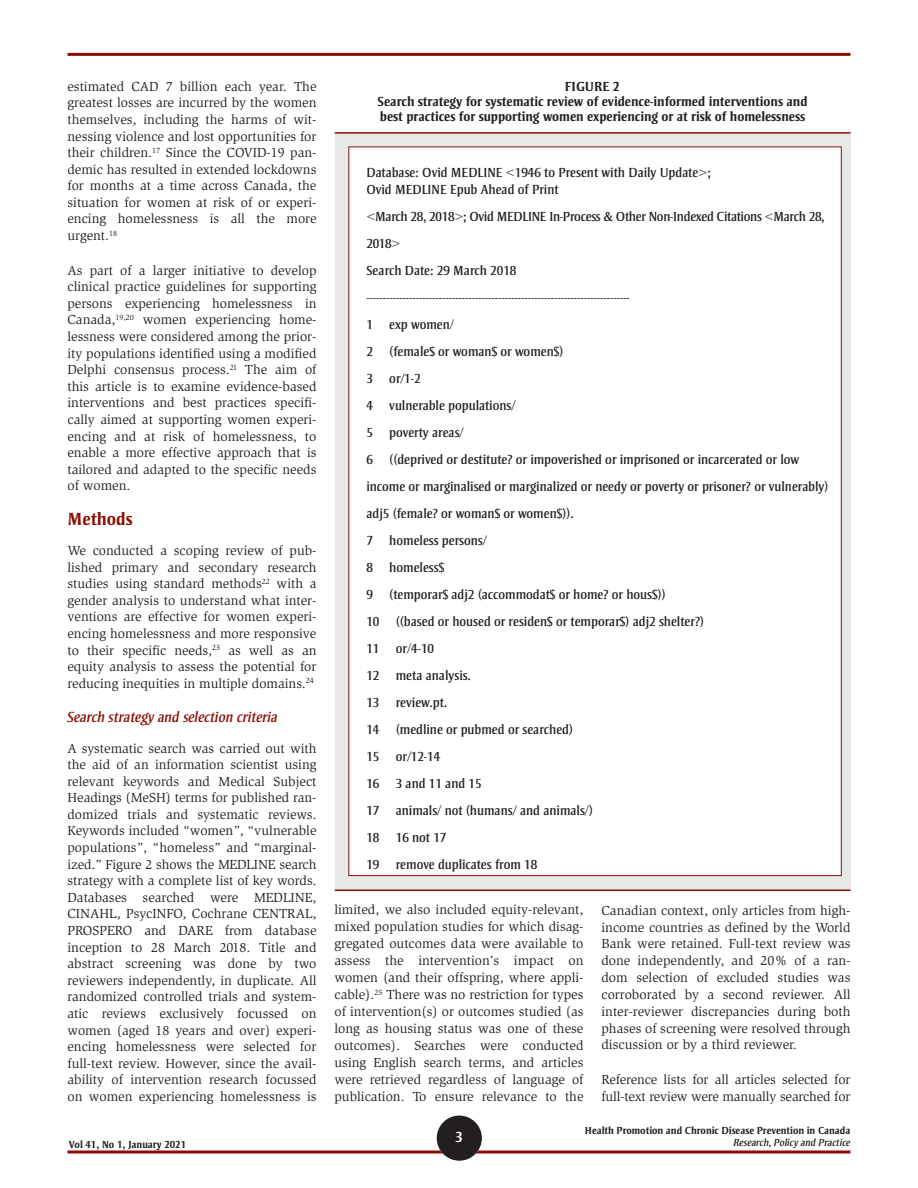
<style>
.page{position:relative;width:918px;height:1188px;background:#fff}
.page>*{position:absolute;margin:0;border:0;box-sizing:border-box;transform-origin:0 0}
.t1{font:700 18px "Strayhorn MT Std";color:#8c0f05}
.t2{font:italic 15px "Strayhorn MT Std";color:#8c0f05}
.t3{font:700 15px "Strayhorn MT Std";color:#fff}
.BODY{font:13.5px/16.6px "Slimbach Std";color:#231f20;text-align:justify}
.t4{font:13.5px/27px "Strayhorn MT Std";color:#231f20}
.Tableau_titre{font:700 13.5px/15px "Strayhorn MT Std";color:#231f20}
.t5{font:13.5px/27px "Strayhorn MT Std";letter-spacing:-.02em;color:#231f20}
.t6{font:700 10.5px "Strayhorn MT Std";color:#231f20}
.t7{font:italic 10.5px "Strayhorn MT Std";color:#231f20}
</style>
<div class="page">
<svg style="left:68px;top:1150px;width:782px;height:4px;background:#a84a43"></svg>
<hr style="left:68px;top:53px;width:782px;height:3px;background:#8c0f05">
<div style="left:437px;top:1116px;width:45px;height:45px;background:#231f20;border-radius:50%"></div>
<div style="left:335px;top:133px;width:515px;height:758px;background:#e7e8e8"></div>
<hr style="left:335px;top:132px;width:515px;height:2px;background:#8c0f05">
<hr style="left:335px;top:889px;width:515px;height:2px;background:#8c0f05">
<div style="left:349px;top:147px;width:492px;height:729px;background:#fff"></div>
<p class="BODY" style="left:68px;top:78px;width:251px">estimated CAD 7 billion each year. The greatest losses are incurred by the women themselves, including the harms of wit&shy;nessing violence and lost opportunities for their children.<sup>17</sup> Since the COVID-19 pan&shy;demic has resulted in extended lockdowns for months at a time across Canada, the situation for women at risk of or experi&shy;encing homelessness is all the more urgent.<sup>18</sup></p>
<p class="BODY" style="left:68px;top:262px;width:251px">As part of a larger initiative to develop clinical practice guidelines for supporting persons experiencing homelessness in Canada,<sup>19,20</sup> women experiencing home&shy;lessness were considered among the prior&shy;ity populations identified using a modified Delphi consensus process.<sup>21</sup> The aim of this article is to examine evidence-based interventions and best practices specifi&shy;cally aimed at supporting women experi&shy;encing and at risk of homelessness, to enable a more effective approach that is tailored and adapted to the specific needs of women.</p>
<h2 class="t1" style="left:68px;top:508px;width:66px">Methods</h2>
<p class="BODY" style="left:68px;top:542px;width:251px">We conducted a scoping review of pub&shy;lished primary and secondary research studies using standard methods<sup>22</sup> with a gender analysis to understand what inter&shy;ventions are effective for women experi&shy;encing homelessness and more responsive to their specific needs,<sup>23</sup> as well as an equity analysis to assess the potential for reducing inequities in multiple domains.<sup>24</sup></p>
<h3 class="t2" style="left:68px;top:709px;width:212px">Search strategy and selection criteria</h3>
<p class="BODY" style="left:68px;top:740px;width:251px">A systematic search was carried out with the aid of an information scientist using relevant keywords and Medical Subject Headings (MeSH) terms for published ran&shy;domized trials and systematic reviews.<br>Keywords included “women”, “vulnerable populations”, “homeless” and “marginal&shy;ized.” Figure 2 shows the MEDLINE search strategy with a complete list of key words.<br>Databases searched were MEDLINE, CINAHL, PsycINFO, Cochrane CENTRAL, PROSPERO and DARE from database inception to 28 March 2018. Title and abstract screening was done by two reviewers independently, in duplicate. All randomized controlled trials and system&shy;atic reviews exclusively focussed on women (aged 18 years and over) experi&shy;encing homelessness were selected for full-text review. However, since the avail&shy;ability of intervention research focussed on women experiencing homelessness is</p>
<p class="Tableau_titre" style="left:565px;top:79px;width:57px">FIGURE 2</p>
<p class="Tableau_titre" style="left:377px;top:94px;width:432px">Search strategy for systematic review of evidence-informed interventions and best practices for supporting women experiencing or at risk of homelessness</p>
<p class="t4" style="left:366px;top:165px;width:346px;line-height:16.5px">Database: Ovid MEDLINE &lt;1946 to Present with Daily Update&gt;;<br>Ovid MEDLINE Epub Ahead of Print</p>
<p class="t5" style="left:366px;top:203px;width:460px">&lt;March 28, 2018&gt;; Ovid MEDLINE In-Process &amp; Other Non-Indexed Citations &lt;March 28,<br>2018&gt;</p>
<p class="t4" style="left:366px;top:257px;width:152px">Search Date: 29 March 2018</p>
<p class="t4" style="left:366px;top:284px;width:265px">--------------------------------------------------------------------------------</p>
<p class="t4" style="left:366px;top:311px;width:89px">1 exp women/</p>
<p class="t4" style="left:366px;top:338px;width:198px">2 (female$ or woman$ or women$)</p>
<p class="t4" style="left:366px;top:365px;width:56px">3 or/1-2</p>
<p class="t4" style="left:366px;top:392px;width:151px">4 vulnerable populations/</p>
<p class="t4" style="left:366px;top:419px;width:99px">5 poverty areas/</p>
<p class="t4" style="left:366px;top:446px;width:464px">6 ((deprived or destitute? or impoverished or imprisoned or incarcerated or low income or marginalised or marginalized or needy or poverty or prisoner? or vulnerably) adj5 (female? or woman$ or women$)).</p>
<p class="t4" style="left:366px;top:527px;width:122px">7 homeless persons/</p>
<p class="t4" style="left:366px;top:554px;width:79px">8 homeless$</p>
<p class="t4" style="left:366px;top:581px;width:301px">9 (temporar$ adj2 (accommodat$ or home? or hous$))</p>
<p class="t4" style="left:366px;top:608px;width:339px">10 ((based or housed or residen$ or temporar$) adj2 shelter?)</p>
<p class="t4" style="left:366px;top:635px;width:69px">11 or/4-10</p>
<p class="t4" style="left:366px;top:662px;width:106px">12 meta analysis.</p>
<p class="t4" style="left:366px;top:689px;width:83px">13 review.pt.</p>
<p class="t4" style="left:366px;top:716px;width:208px">14 (medline or pubmed or searched)</p>
<p class="t4" style="left:366px;top:743px;width:75px">15 or/12-14</p>
<p class="t4" style="left:366px;top:770px;width:117px">16 3 and 11 and 15</p>
<p class="t4" style="left:366px;top:797px;width:228px">17 animals/ not (humans/ and animals/)</p>
<p class="t4" style="left:366px;top:824px;width:82px">18 16 not 17</p>
<p class="t4" style="left:366px;top:851px;width:172px">19 remove duplicates from 18</p>
<p class="BODY" style="left:334px;top:901px;width:251px">limited, we also included equity-relevant, mixed population studies for which disag&shy;gregated outcomes data were available to assess the intervention’s impact on women (and their offspring, where appli&shy;cable).<sup>25</sup> There was no restriction for types of intervention(s) or outcomes studied (as long as housing status was one of these outcomes). Searches were conducted using English search terms, and articles were retrieved regardless of language of publication. To ensure relevance to the</p>
<p class="BODY" style="left:602px;top:902px;width:251px">Canadian context, only articles from high&shy;income countries as defined by the World Bank were retained. Full-text review was done independently, and 20% of a ran&shy;dom selection of excluded studies was corroborated by a second reviewer. All inter-reviewer discrepancies during both phases of screening were resolved through discussion or by a third reviewer.</p>
<p class="BODY" style="left:602px;top:1071px;width:251px">Reference lists for all articles selected for full-text review were manually searched for</p>
<p class="t6" style="left:585px;top:1125px;width:267px">Health Promotion and Chronic Disease Prevention in Canada</p>
<p class="t3" style="left:455px;top:1128px;width:9px">3</p>
<p class="t6" style="left:69px;top:1138px;width:119px">Vol 41, No 1, January 2021</p>
<p class="t7" style="left:733px;top:1137px;width:119px">Research, Policy and Practice</p>
</div>
